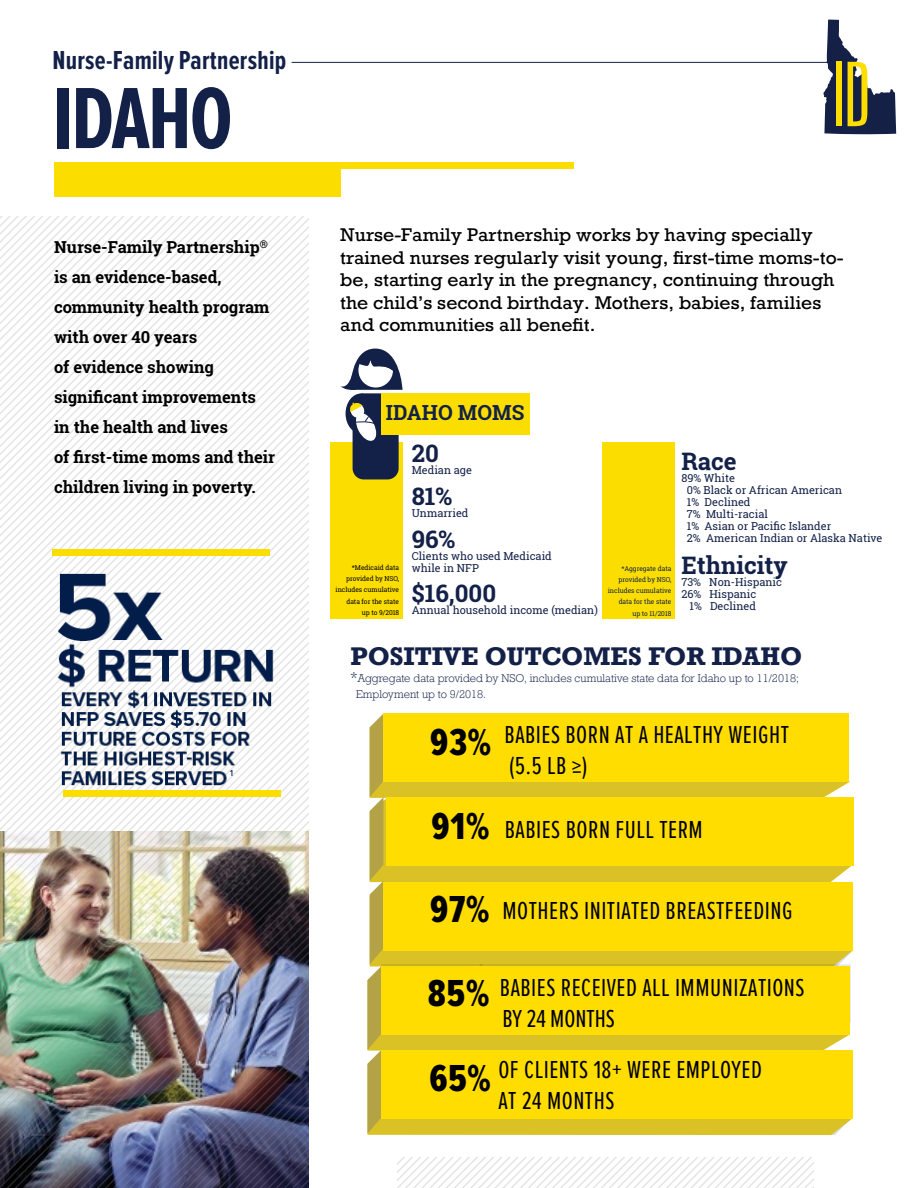
<style>
.page{position:relative;width:918px;height:1188px;background:#fff}
.page>*{position:absolute;margin:0;border:0;box-sizing:border-box;transform-origin:0 0}
.t1{font:700 90px "Proxima Nova Ex Cn";letter-spacing:-.02em;color:#132048}
.t2{font:300 extra-condensed 89.55px "Zurich BT";color:#fede00}
.t3{font:39px "Proxima Nova Ex Cn Extrabld";color:#000}
.t4{font:700 27px "Proxima Nova Ex Cn";letter-spacing:.01em;color:#132048}
.t5{font:25.5px/30.6px "Proxima Nova Ex Cn";letter-spacing:.02em;color:#000}
.t6{font:700 24.15px "Roboto Slab";color:#132048}
.t7{font:700 24px "Rockwell Nova";color:#132048}
.t8{font:700 20.85px "Roboto Slab";color:#132048}
.t9{font:17.25px/22.5px "Rockwell Nova";color:#000;scale:1.04 1}
.t10{font:700 16.5px/30px "Roboto Slab";color:#000}
.t11{font:10.95px/12px "Roboto Slab";color:#132048}
.t12{font:300 10.5px/16.2px "Rockwell Nova";color:#132048}
.t13{font:600 9px "Proxima Nova Ex Cn";color:#132048}
.t14{font:6.75px/11.2px "Roboto Slab";color:#132048;text-align:right}
.t15{font:6.75px/11.2px "Roboto Slab";color:#000;text-align:right}
.s1{font-size:13.5px}
.s2{font-family:"Proxima Nova Ex Cn Extrabld";font-size:39px}
</style>
<div class="page">
<img style="left:0;top:217px;width:309px;height:971px">
<div style="left:54px;top:162px;width:520px;height:7px;background:#fbde00"></div>
<div style="left:54px;top:167px;width:286px;height:29px;background:#fbde00"></div>
<hr style="left:292px;top:62px;width:564px;height:1px;background:#132048">
<svg style="left:398px;top:1157px;width:416px;height:31px"></svg>
<img style="left:52px;top:568px;width:232px;height:228px">
<div style="left:52px;top:550px;width:218px;height:6px;background:#fbde00"></div>
<div style="left:63px;top:790px;width:217px;height:7px;background:#fbde00"></div>
<svg style="left:367px;top:713px;width:486px;height:422px;background:#f6d60b"></svg>
<div style="left:602px;top:442px;width:73px;height:176px;background:#fbde00"></div>
<div style="left:330px;top:442px;width:73px;height:176px;background:#fbde00"></div>
<div style="left:353px;top:393px;width:46px;height:86px;background:#132048;border-radius:11px"></div>
<div style="left:346px;top:393px;width:31px;height:41px;background:#132048;border-radius:50%"></div>
<svg style="left:348px;top:401px;width:29px;height:41px"></svg>
<div style="left:382px;top:393px;width:148px;height:42px;background:#fbde00"></div>
<svg style="left:341px;top:349px;width:62px;height:41px"></svg>
<svg style="left:823px;top:20px;width:73px;height:114px"></svg>
<h3 class="t4" style="left:52px;top:47px;width:235px">Nurse-Family Partnership</h3>
<h1 class="t1" style="left:52px;top:77px;width:182px">IDAHO</h1>
<h3 class="t10" style="left:54px;top:231px;width:223px">Nurse-Family Partnership<sup>® </sup>is an evidence-based, community health program with over 40 years<br>of evidence showing significant improvements in the health and lives<br>of first-time moms and their children living in poverty.</h3>
<p class="t13" style="left:230px;top:769px;width:4px">1</p>
<h2 class="t2" style="left:831px;top:46px;width:42px">ID</h2>
<p class="t9" style="left:340px;top:224px;width:486px">Nurse-Family Partnership works by having specially trained nurses regularly visit young, first-time moms-to&shy;be, starting early in the pregnancy, continuing through the child’s second birthday. Mothers, babies, families and communities all benefit.</p>
<h3 class="t8" style="left:386px;top:398px;width:140px">IDAHO MOMS</h3>
<h3 class="t6" style="left:412px;top:437px;width:29px">20</h3>
<p class="t11" style="left:412px;top:464px;width:62px">Median age</p>
<h3 class="t6" style="left:412px;top:480px;width:42px">81%</h3>
<p class="t11" style="left:412px;top:507px;width:58px">Unmarried</p>
<h3 class="t6" style="left:412px;top:522px;width:45px">96%</h3>
<p class="t11" style="left:412px;top:550px;width:142px">Clients who used Medicaid while in NFP</p>
<h3 class="t6" style="left:412px;top:577px;width:86px">$16,000</h3>
<p class="t11" style="left:412px;top:604px;width:188px">Annual household income (median)</p>
<p class="t15" style="left:336px;top:562px;width:65px">*Medicaid data provided by NSO, includes cumulative data for the state<br>up to 9/2018</p>
<p class="t14" style="left:608px;top:562px;width:65px">*Aggregate data provided by NSO, includes cumulative data for the state<br>up to 11/2018</p>
<h3 class="t6" style="left:681px;top:444px;width:57px">Race</h3>
<p class="t11" style="left:687px;top:472px;width:197px;text-indent:-5px">89% White<br>0% Black or African American<br>1% Declined<br>7% Multi-racial<br>1% Asian or Pacific Islander<br>2% American Indian or Alaska Native</p>
<h3 class="t6" style="left:681px;top:549px;width:108px">Ethnicity</h3>
<p class="t11" style="left:681px;top:576px;width:102px">73% Non-Hispanic</p>
<p class="t11" style="left:681px;top:588px;width:76px">26% Hispanic</p>
<p class="t11" style="left:690px;top:600px;width:68px">1% Declined</p>
<h3 class="t7" style="left:350px;top:641px;width:453px">POSITIVE OUTCOMES FOR IDAHO</h3>
<p class="t12" style="left:356px;top:670px;width:444px;text-indent:-6px"><span class="s1">*</span>Aggregate data provided by NSO, includes cumulative state data for Idaho up to 11/2018;<br>Employment up to 9/2018.</p>
<h3 class="t5" style="left:509px;top:720px;width:281px;text-indent:-79px"><span class="s2">93%</span> BABIES BORN AT A HEALTHY WEIGHT (5.5 LB &gt;)</h3>
<h3 class="t5" style="left:432px;top:815px;width:273px"><span class="s2">91%</span> BABIES BORN FULL TERM</h3>
<h3 class="t5" style="left:430px;top:897px;width:364px"><span class="s2">97%</span> MOTHERS INITIATED BREASTFEEDING</h3>
<h3 class="t3" style="left:428px;top:975px;width:63px">85%</h3>
<h3 class="t5" style="left:500px;top:973px;width:306px">BABIES RECEIVED ALL IMMUNIZATIONS<br>BY 24 MONTHS</h3>
<h3 class="t3" style="left:429px;top:1060px;width:63px">65%</h3>
<h3 class="t5" style="left:498px;top:1056px;width:265px">OF CLIENTS 18+ WERE EMPLOYED<br>AT 24 MONTHS</h3>
</div>
